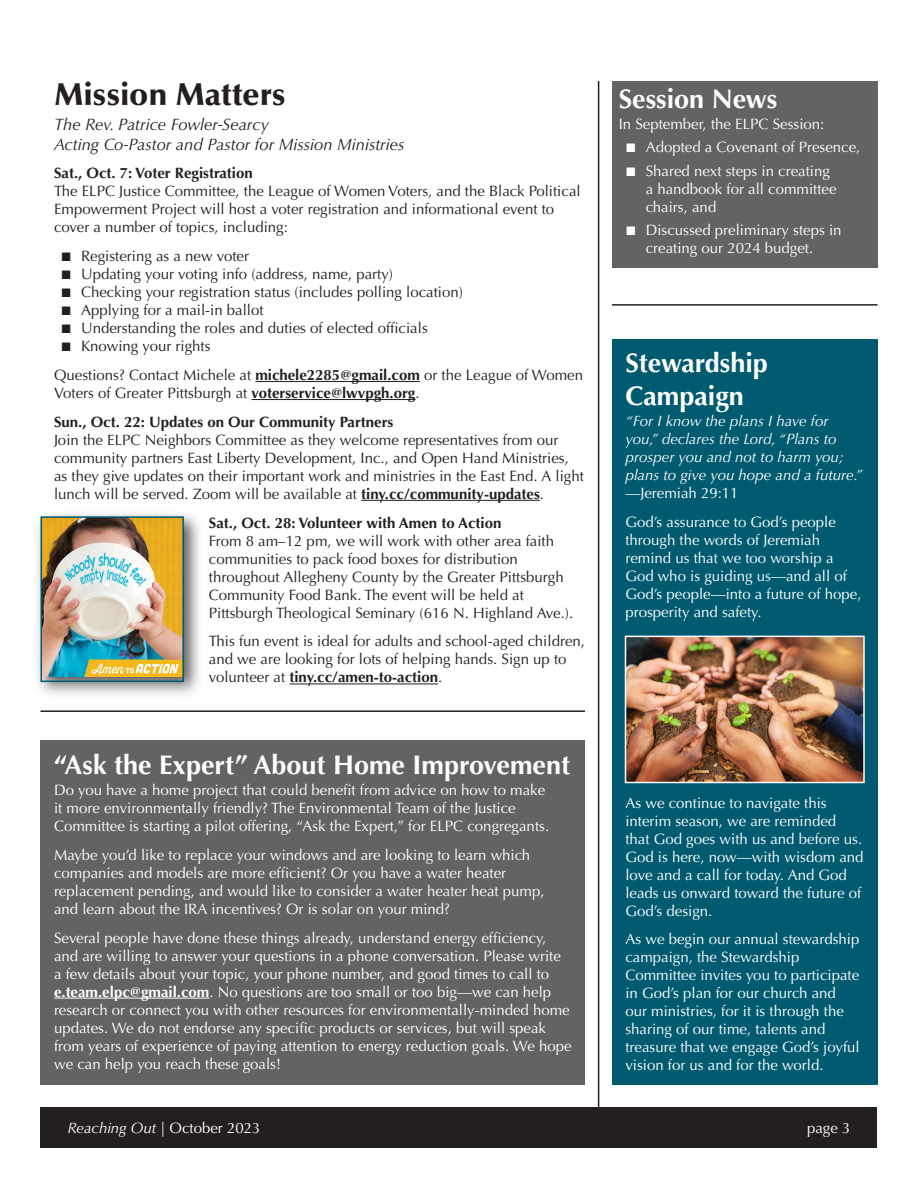
<style>
.page{position:relative;width:918px;height:1188px;background:#fff}
.page>*{position:absolute;margin:0;border:0;box-sizing:border-box;transform-origin:0 0}
.t1{font:900 31.5px "Optima LT Std";color:#231f20}
.t2{font:700 27px/32.4px "Optima LT Std";color:#fff}
.t3{font:italic 16.5px/19.8px "Optima LT Std";color:#231f20}
.t4{font:15px/18px "Optima LT Std";color:#fff}
.t5{font:15px/18px "Optima LT Std";color:#231f20}
.t6{font:italic 15px/18px "Optima LT Std";color:#fff}
.t7{font:700 15px "Optima LT Std";color:#231f20}
.s1{font-family:"Franklin Gothic";font-weight:600;font-size:18px}
.s2{font-weight:700}
.s3{font-style:normal}
.s4{font-style:italic}
</style>
<div class="page">
<div style="left:40px;top:1107px;width:838px;height:41px;background:#231f20"></div>
<hr style="left:598px;top:81px;width:1px;height:1053px;background:#231f20">
<hr style="left:612px;top:304px;width:266px;height:2px;background:#231f20">
<hr style="left:41px;top:710px;width:544px;height:2px;background:#231f20">
<hr style="left:255px;top:381px;width:165px;height:1px;background:#231f20">
<hr style="left:252px;top:399px;width:163px;height:1px;background:#231f20">
<hr style="left:361px;top:500px;width:179px;height:1px;background:#231f20">
<hr style="left:289px;top:684px;width:149px;height:1px;background:#231f20">
<div style="left:612px;top:339px;width:265px;height:746px;background:#005a70"></div>
<div style="left:40px;top:740px;width:545px;height:345px;background:#636366"></div>
<hr style="left:54px;top:998px;width:155px;height:1px;background:#fff">
<div style="left:612px;top:81px;width:266px;height:187px;background:#636366"></div>
<img style="left:628px;top:639px;width:234px;height:141px">
<div style="left:625px;top:636px;width:240px;height:147px;border:2px solid #fff"></div>
<div style="left:33px;top:509px;width:170px;height:192px;background:#231f20;opacity:.75"></div>
<img style="left:43px;top:519px;width:138px;height:158px">
<div style="left:40px;top:516px;width:144px;height:166px;border:2px solid #005a70"></div>
<p class="t1" style="left:54px;top:76px;width:233px">Mission Matters</p>
<p class="t3" style="left:54px;top:115px;width:352px">The Rev. Patrice Fowler-Searcy<br>Acting Co-Pastor and Pastor for Mission Ministries</p>
<p class="t7" style="left:54px;top:165px;width:200px">Sat., Oct. 7: Voter Registration</p>
<p class="t5" style="left:54px;top:183px;width:528px">The ELPC Justice Committee, the League of Women Voters, and the Black Political<br>Empowerment Project will host a voter registration and informational event to cover a number of topics, including:</p>
<p class="t5" style="left:61px;top:247px;width:190px"><span class="s1">■</span> Registering as a new voter</p>
<p class="t5" style="left:61px;top:265px;width:334px"><span class="s1">■</span> Updating your voting info (address, name, party)</p>
<p class="t5" style="left:61px;top:283px;width:404px"><span class="s1">■</span> Checking your registration status (includes polling location)</p>
<p class="t5" style="left:61px;top:301px;width:204px"><span class="s1">■</span> Applying for a mail-in ballot</p>
<p class="t5" style="left:61px;top:319px;width:369px"><span class="s1">■</span> Understanding the roles and duties of elected officials</p>
<p class="t5" style="left:61px;top:337px;width:151px"><span class="s1">■</span> Knowing your rights</p>
<p class="t5" style="left:54px;top:366px;width:531px">Questions? Contact Michele at <span class="s2">michele2285@gmail.com</span> or the League of Women<br>Voters of Greater Pittsburgh at <span class="s2">voterservice@lwvpgh.org</span>.</p>
<p class="t7" style="left:54px;top:413px;width:341px">Sun., Oct. 22: Updates on Our Community Partners</p>
<p class="t5" style="left:54px;top:431px;width:531px">Join the ELPC Neighbors Committee as they welcome representatives from our community partners East Liberty Development, Inc., and Open Hand Ministries, as they give updates on their important work and ministries in the East End. A light lunch will be served. Zoom will be available at <span class="s2">tiny.cc/community-updates</span>.</p>
<p class="t7" style="left:209px;top:514px;width:294px">Sat., Oct. 28: Volunteer with Amen to Action</p>
<p class="t5" style="left:209px;top:532px;width:366px">From 8 am–12 pm, we will work with other area faith communities to pack food boxes for distribution throughout Allegheny County by the Greater Pittsburgh Community Food Bank. The event will be held at Pittsburgh Theological Seminary (616 N. Highland Ave.).</p>
<p class="t5" style="left:209px;top:633px;width:378px">This fun event is ideal for adults and school-aged children, and we are looking for lots of helping hands. Sign up to volunteer at <span class="s2">tiny.cc/amen-to-action</span>.</p>
<p class="t2" style="left:54px;top:749px;width:518px">“Ask the Expert” About Home Improvement</p>
<p class="t4" style="left:54px;top:781px;width:497px">Do you have a home project that could benefit from advice on how to make it more environmentally friendly? The Environmental Team of the Justice<br>Committee is starting a pilot offering, “Ask the Expert,” for ELPC congregants.</p>
<p class="t4" style="left:54px;top:846px;width:492px">Maybe you’d like to replace your windows and are looking to learn which companies and models are more efficient? Or you have a water heater replacement pending, and would like to consider a water heater heat pump, and learn about the IRA incentives? Or is solar on your mind?</p>
<p class="t4" style="left:54px;top:929px;width:519px">Several people have done these things already, understand energy efficiency, and are willing to answer your questions in a phone conversation. Please write a few details about your topic, your phone number, and good times to call to <span class="s2">e.team.elpc@gmail.com</span>. No questions are too small or too big—we can help research or connect you with other resources for environmentally-minded home updates. We do not endorse any specific products or services, but will speak from years of experience of paying attention to energy reduction goals. We hope we can help you reach these goals!</p>
<p class="t2" style="left:619px;top:83px;width:160px">Session News</p>
<p class="t4" style="left:619px;top:115px;width:207px">In September, the ELPC Session:</p>
<p class="t4" style="left:626px;top:138px;width:236px"><span class="s1">■</span> Adopted a Covenant of Presence,</p>
<p class="t4" style="left:646px;top:162px;width:192px;text-indent:-20px"><span class="s1">■</span> Shared next steps in creating a handbook for all committee chairs, and</p>
<p class="t4" style="left:626px;top:221px;width:218px;text-align:center"><span class="s1">■</span> Discussed preliminary steps in creating our 2024 budget.</p>
<p class="t2" style="left:625px;top:347px;width:144px">Stewardship<br>Campaign</p>
<p class="t6" style="left:625px;top:412px;width:239px">“For I know the plans I have for you,” declares the Lord, “Plans to prosper you and not to harm you; plans to give you hope and a future.” <span class="s3">—Jeremiah 29:11</span></p>
<p class="t4" style="left:625px;top:513px;width:238px">God’s assurance to God’s people through the words of Jeremiah remind us that we too worship a<br>God who is guiding us—and all of<br>God’s people—into a future of hope, prosperity and safety.</p>
<p class="t4" style="left:625px;top:794px;width:240px">As we continue to navigate this interim season, we are reminded that God goes with us and before us.<br>God is here, now—with wisdom and love and a call for today. And God leads us onward toward the future of<br>God’s design.</p>
<p class="t4" style="left:625px;top:931px;width:236px">As we begin our annual stewardship campaign, the Stewardship Committee invites you to participate in God’s plan for our church and our ministries, for it is through the sharing of our time, talents and treasure that we engage God’s joyful vision for us and for the world.</p>
<p class="t4" style="left:68px;top:1119px;width:194px"><span class="s4">Reaching Out</span> | October 2023</p>
<p class="t4" style="left:807px;top:1119px;width:45px">page 3</p>
</div>
